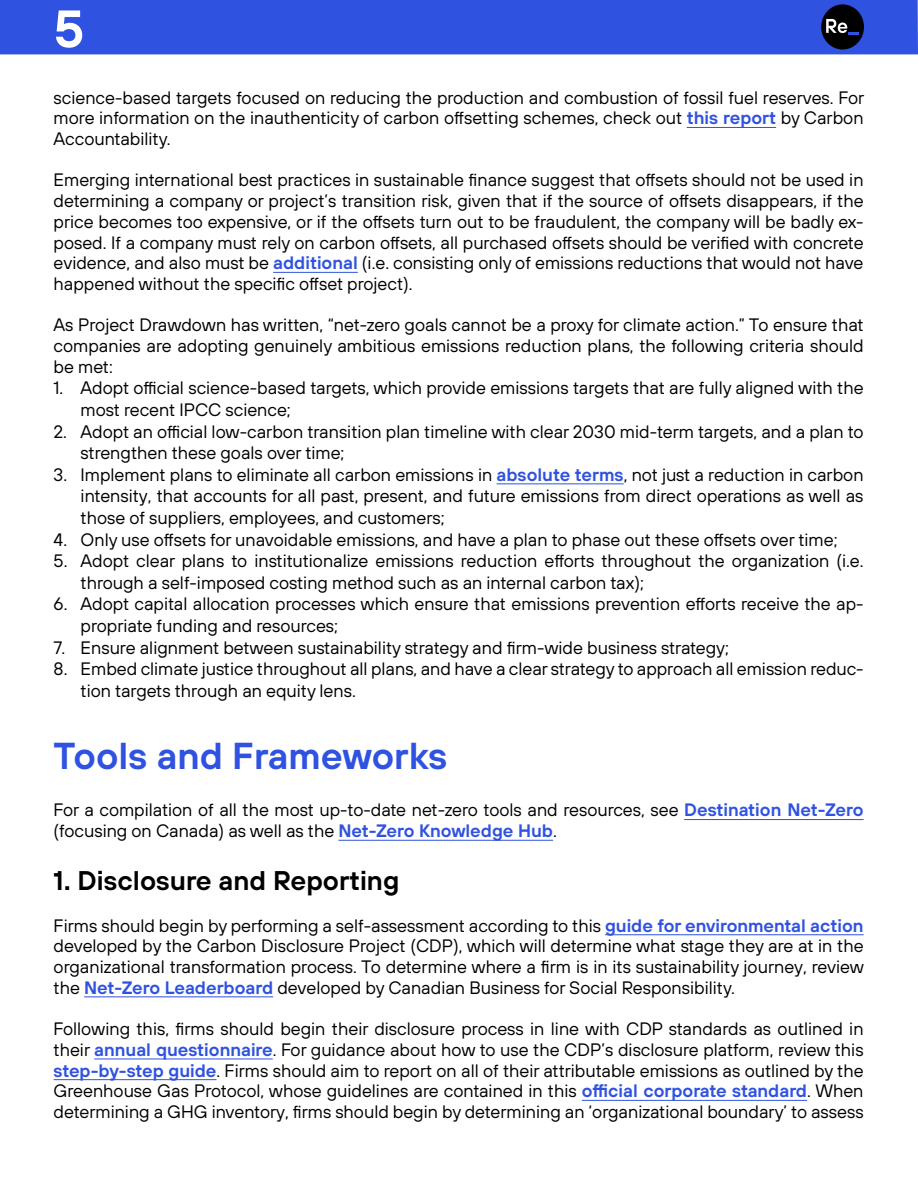
<style>
.page{position:relative;width:918px;height:1188px;background:#fff}
.page>*{position:absolute;margin:0;border:0;box-sizing:border-box;transform-origin:0 0}
.t1{font:600 52.5px "TT Hoves";color:#fff}
.t2{font:600 37.5px "TT Hoves";color:#2f52e0}
.t3{font:600 27px "TT Hoves";color:#000}
.t4{font:18px/20.7px "TT Hoves";color:#000;text-align:justify}
.s1{font-weight:600;color:#2f52e0}
</style>
<div class="page">
<div style="left:0;top:0;width:918px;height:54px;background:#2f52e0"></div>
<hr style="left:687px;top:127px;width:89px;height:1px;background:#2f52e0">
<hr style="left:273px;top:272px;width:85px;height:1px;background:#2f52e0">
<hr style="left:497px;top:483px;width:127px;height:1px;background:#2f52e0">
<hr style="left:684px;top:819px;width:180px;height:1px;background:#2f52e0">
<hr style="left:338px;top:840px;width:215px;height:1px;background:#2f52e0">
<hr style="left:605px;top:934px;width:259px;height:1px;background:#2f52e0">
<hr style="left:84px;top:996px;width:189px;height:1px;background:#2f52e0">
<hr style="left:94px;top:1059px;width:179px;height:1px;background:#2f52e0">
<hr style="left:54px;top:1079px;width:163px;height:1px;background:#2f52e0">
<hr style="left:582px;top:1100px;width:225px;height:1px;background:#2f52e0">
<div style="left:821px;top:4px;width:43px;height:46px;background:#000;border-radius:50%"></div>
<svg style="left:826px;top:19px;width:33px;height:16px"></svg>
<h1 class="t1" style="left:54px;top:-6px;width:32px">5</h1>
<p class="t4" style="left:54px;top:87px;width:812px">science-based targets focused on reducing the production and combustion of fossil fuel reserves. For more information on the inauthenticity of carbon offsetting schemes, check out <span class="s1">this report</span> by Carbon Accountability.</p>
<p class="t4" style="left:54px;top:170px;width:812px">Emerging international best practices in sustainable finance suggest that offsets should not be used in determining a company or project’s transition risk, given that if the source of offsets disappears, if the price becomes too expensive, or if the offsets turn out to be fraudulent, the company will be badly ex&shy;posed. If a company must rely on carbon offsets, all purchased offsets should be verified with concrete evidence, and also must be <span class="s1">additional</span> (i.e. consisting only of emissions reductions that would not have happened without the specific offset project).</p>
<p class="t4" style="left:54px;top:314px;width:812px">As Project Drawdown has written, “net-zero goals cannot be a proxy for climate action.” To ensure that companies are adopting genuinely ambitious emissions reduction plans, the following criteria should be met:</p>
<p class="t4" style="left:81px;top:377px;width:785px;line-height:21.6px;text-indent:-27px">1. Adopt official science-based targets, which provide emissions targets that are fully aligned with the most recent IPCC science;</p>
<p class="t4" style="left:81px;top:420px;width:784px;line-height:21.6px;text-indent:-27px">2. Adopt an official low-carbon transition plan timeline with clear 2030 mid-term targets, and a plan to strengthen these goals over time;</p>
<p class="t4" style="left:81px;top:463px;width:785px;line-height:21.6px;text-indent:-27px">3. Implement plans to eliminate all carbon emissions in <span class="s1">absolute terms</span>, not just a reduction in carbon intensity, that accounts for all past, present, and future emissions from direct operations as well as those of suppliers, employees, and customers;</p>
<p class="t4" style="left:54px;top:529px;width:785px">4. Only use offsets for unavoidable emissions, and have a plan to phase out these offsets over time;</p>
<p class="t4" style="left:81px;top:550px;width:784px;line-height:21.6px;text-indent:-27px">5. Adopt clear plans to institutionalize emissions reduction efforts throughout the organization (i.e. through a self-imposed costing method such as an internal carbon tax);</p>
<p class="t4" style="left:81px;top:593px;width:784px;line-height:21.6px;text-indent:-27px">6. Adopt capital allocation processes which ensure that emissions prevention efforts receive the ap&shy;propriate funding and resources;</p>
<p class="t4" style="left:54px;top:637px;width:677px">7. Ensure alignment between sustainability strategy and firm-wide business strategy;</p>
<p class="t4" style="left:81px;top:658px;width:785px;line-height:21.6px;text-indent:-27px">8. Embed climate justice throughout all plans, and have a clear strategy to approach all emission reduc&shy;tion targets through an equity lens.</p>
<h2 class="t2" style="left:54px;top:731px;width:395px">Tools and Frameworks</h2>
<p class="t4" style="left:54px;top:800px;width:812px">For a compilation of all the most up-to-date net-zero tools and resources, see <span class="s1">Destination Net-Zero </span>(focusing on Canada) as well as the <span class="s1">Net-Zero Knowledge Hub</span>.</p>
<h3 class="t3" style="left:54px;top:863px;width:347px">1. Disclosure and Reporting</h3>
<p class="t4" style="left:54px;top:915px;width:812px">Firms should begin by performing a self-assessment according to this <span class="s1">guide for environmental action </span>developed by the Carbon Disclosure Project (CDP), which will determine what stage they are at in the organizational transformation process. To determine where a firm is in its sustainability journey, review the <span class="s1">Net-Zero Leaderboard</span> developed by Canadian Business for Social Responsibility.</p>
<p class="t4" style="left:54px;top:1018px;width:812px">Following this, firms should begin their disclosure process in line with CDP standards as outlined in their <span class="s1">annual questionnaire</span>. For guidance about how to use the CDP’s disclosure platform, review this <span class="s1">step-by-step guide</span>. Firms should aim to report on all of their attributable emissions as outlined by the Greenhouse Gas Protocol, whose guidelines are contained in this <span class="s1">official corporate standard</span>. When determining a GHG inventory, firms should begin by determining an ‘organizational boundary’ to assess</p>
</div>
